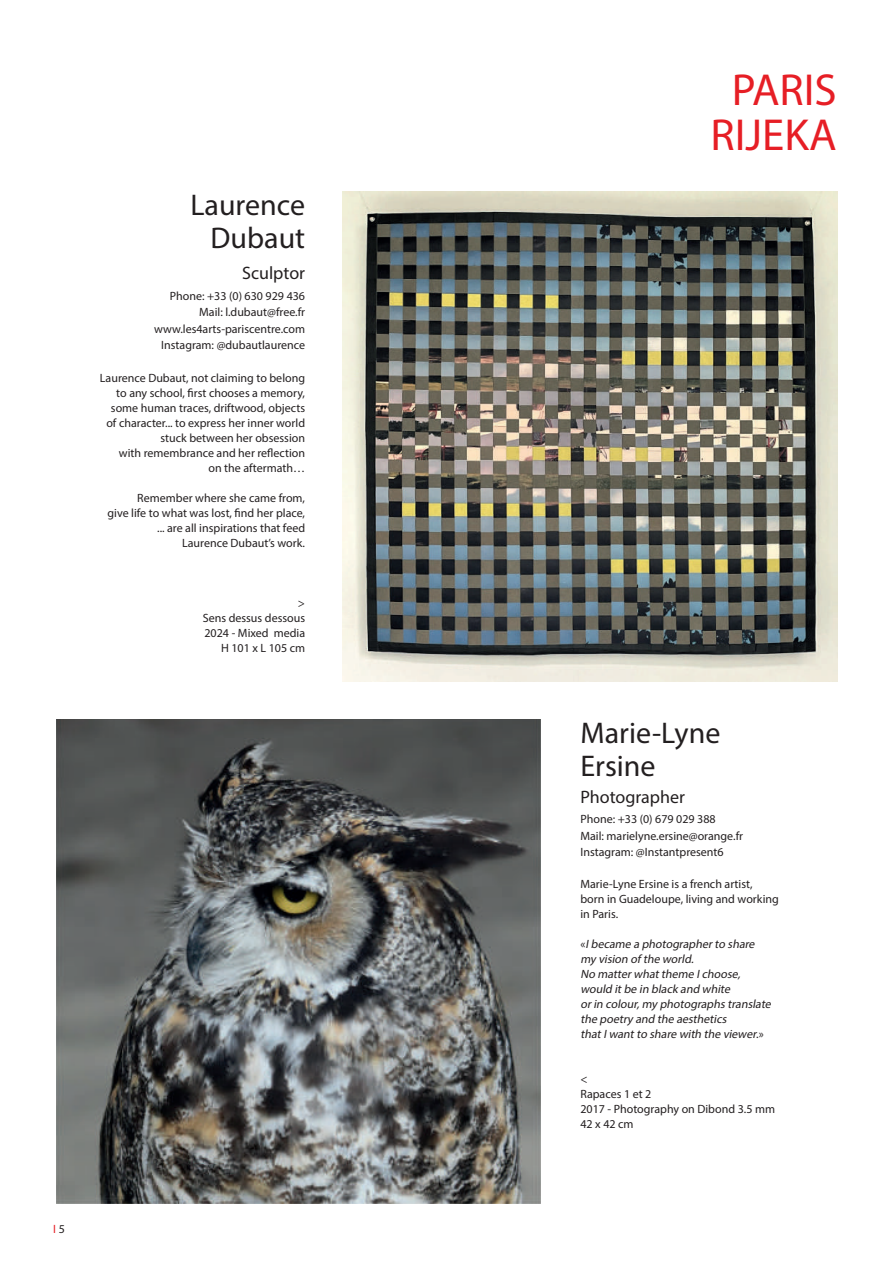
<style>
.page{position:relative;width:893px;height:1263px;background:#fff}
.page>*{position:absolute;margin:0;border:0;box-sizing:border-box;transform-origin:0 0}
.t1{font:45px/45px "Myriad Pro";color:#e61e25;text-align:center}
.t2{font:30px/33px "Myriad Pro";color:#231f20}
.t3{font:18px "Myriad Pro";color:#231f20}
.t4{font:12px/15px "Myriad Pro";color:#231f20;text-align:right}
.t5{font:italic 12px/15px "Myriad Pro";color:#231f20}
.t6{font:12px "Myriad Pro";color:#e61e25}
.s1{color:#231f20}
.s2{font-style:normal}
</style>
<div class="page">
<img style="left:57px;top:719px;width:484px;height:484px">
<img style="left:343px;top:191px;width:494px;height:490px">
<h2 class="t2" style="left:190px;top:188px;width:116px;text-align:right">Laurence<br>Dubaut</h2>
<h3 class="t3" style="left:242px;top:262px;width:65px">Sculptor</h3>
<p class="t4" style="left:154px;top:287px;width:153px;line-height:16.5px">Phone: +33 (0) 630 929 436<br>Mail: l.dubaut@free.fr www.les4arts-pariscentre.com<br>Instagram: @dubautlaurence</p>
<p class="t4" style="left:100px;top:371px;width:207px">Laurence Dubaut, not claiming to belong to any school, first chooses a memory, some human traces, driftwood, objects of character... to express her inner world stuck between her obsession<br>with remembrance and her reflection<br>on the aftermath…</p>
<p class="t4" style="left:108px;top:491px;width:199px">Remember where she came from,<br>give life to what was lost, find her place, ... are all inspirations that feed<br>Laurence Dubaut’s work.</p>
<p class="t4" style="left:203px;top:596px;width:104px">&gt;<br>Sens dessus dessous<br>2024 - Mixed media<br>H 101 x L 105 cm</p>
<p class="t6" style="left:53px;top:1222px;width:13px">I <span class="s1">5</span></p>
<h1 class="t1" style="left:711px;top:67px;width:128px">PARIS<br>RIJEKA</h1>
<h2 class="t2" style="left:580px;top:716px;width:141px">Marie-Lyne<br>Ersine</h2>
<h3 class="t3" style="left:580px;top:785px;width:106px">Photographer</h3>
<p class="t4" style="left:580px;top:811px;width:164px;line-height:16.5px;text-align:left">Phone: +33 (0) 679 029 388<br>Mail: marielyne.ersine@orange.fr<br>Instagram: @Instantpresent6</p>
<p class="t4" style="left:580px;top:876px;width:200px;text-align:left">Marie-Lyne Ersine is a french artist, born in Guadeloupe, living and working in Paris.</p>
<p class="t5" style="left:580px;top:936px;width:195px"><span class="s2">«</span> Ibecame a photographerto share my vision of the world.<br>No matterwhattheme Ichoose, would itbe in black and white<br>orin colour,my photographs translate the poetry and the aesthetics thatIwantto share with the viewer<span class="s2">. »</span></p>
<p class="t4" style="left:580px;top:1071px;width:196px;text-align:left">&lt;<br>Rapaces 1 et 2<br>2017 - Photography on Dibond 3.5 mm<br>42 x 42 cm</p>
</div>
